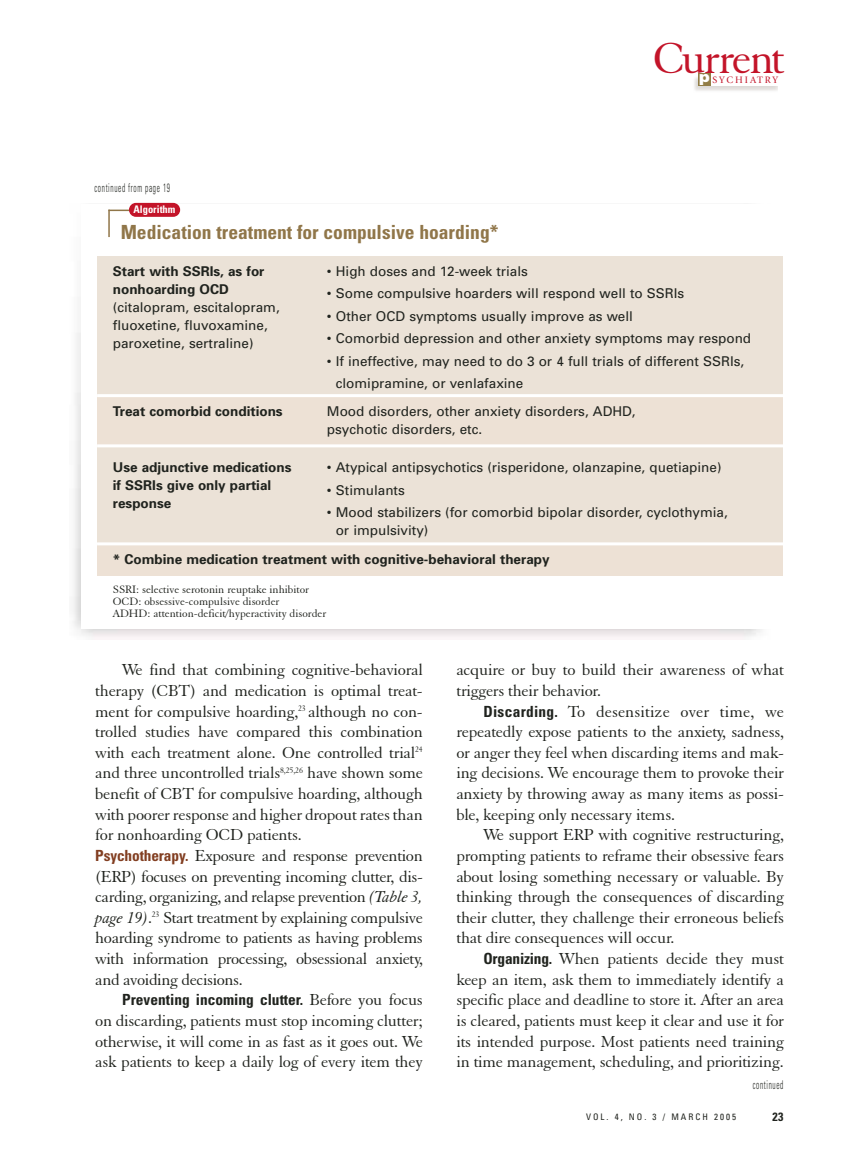
<style>
.page{position:relative;width:851px;height:1161px;background:#fff}
.page>*{position:absolute;margin:0;border:0;box-sizing:border-box;transform-origin:0 0}
.t1{font:47.1px "Elegant Garamond BT";letter-spacing:-.045em;color:#c31429}
.t2{font:700 condensed 19.5px "Univers";color:#907649}
.t3{font:17.25px/20.7px "Elegant Garamond BT";letter-spacing:-.015em;color:#20231e;text-align:justify}
.t4{font:700 condensed 15.3px "Univers";color:#20231e}
.t5{font:13.5px/18px "Univers";color:#20231e}
.t6{font:700 13.5px "Univers";color:#20231e}
.t7{font:300 condensed 12px "Univers";letter-spacing:.09em;color:#20231e;scale:.6 1}
.t8{font:700 condensed 12px "Univers";color:#20231e}
.t9{font:11.7px/12px "Elegant Garamond BT";color:#20231e}
.t10{font:700 condensed 10.5px "Univers";color:#fff}
.t11{font:9.75px "Giovanni";letter-spacing:.195em;color:#c31429}
.t12{font:condensed 9px "Univers";letter-spacing:.22em;color:#20231e}
.s1{font-family:"Arial";font-weight:900;font-size:15.15px;color:#fff}
.s2{font-family:"Univers";font-weight:700;font-stretch:condensed;font-size:15.3px;color:#823e21}
.s3{font-style:italic}
.s4{font-family:"Elegant Garamond BT";font-weight:400;font-stretch:normal;font-size:17.25px}
.s5{font-family:"Univers";font-weight:700;font-stretch:condensed;font-size:15.3px}
</style>
<div class="page">
<img style="left:694px;top:77px;width:83px;height:14px">
<div style="left:698px;top:73px;width:13px;height:13px;background:#927d46"></div>
<div style="left:711px;top:73px;width:70px;height:13px;background:#fff"></div>
<div style="left:97px;top:256px;width:685px;height:287px;background:#ebe2d7"></div>
<div style="left:129px;top:203px;width:51px;height:14px;background:#c31429;border-radius:7px"></div>
<hr style="left:108px;top:210px;width:2px;height:27px;background:#907649">
<svg style="left:108px;top:210px;width:21px;height:1px"></svg>
<hr style="left:97px;top:394px;width:700px;height:3px;background:#fff">
<div style="left:97px;top:544px;width:685px;height:32px;background:#ede1d5"></div>
<hr style="left:97px;top:542px;width:700px;height:3px;background:#fff">
<hr style="left:97px;top:444px;width:700px;height:3px;background:#fff">
<p class="t7" style="left:94px;top:183px;width:127px">continued from page 19</p>
<p class="t10" style="left:133px;top:206px;width:43px">Algorithm</p>
<p class="t2" style="left:121px;top:225px;width:379px">Medication treatment for compulsive hoarding*</p>
<h1 class="t1" style="left:653px;top:41px;width:133px">Current</h1>
<p class="t11" style="left:699px;top:76px;width:81px"><span class="s1">p</span>SYCHIATRY</p>
<p class="t6" style="left:113px;top:266px;width:153px">Start with SSRIs, as for</p>
<p class="t5" style="left:327px;top:263px;width:202px">• High doses and 12-week trials</p>
<p class="t6" style="left:113px;top:284px;width:117px">nonhoarding OCD</p>
<p class="t5" style="left:327px;top:286px;width:359px">• Some compulsive hoarders will respond well to SSRIs</p>
<p class="t5" style="left:113px;top:299px;width:168px">(citalopram, escitalopram,</p>
<p class="t5" style="left:327px;top:308px;width:307px">• Other OCD symptoms usually improve as well</p>
<p class="t5" style="left:113px;top:317px;width:156px">fluoxetine, fluvoxamine,</p>
<p class="t5" style="left:327px;top:331px;width:425px">• Comorbid depression and other anxiety symptoms may respond</p>
<p class="t5" style="left:113px;top:335px;width:142px">paroxetine, sertraline)</p>
<p class="t5" style="left:336px;top:351px;width:410px;line-height:22.5px;text-indent:-9px">• If ineffective, may need to do 3 or 4 full trials of different SSRIs, clomipramine, or venlafaxine</p>
<p class="t6" style="left:113px;top:407px;width:171px">Treat comorbid conditions</p>
<p class="t5" style="left:327px;top:404px;width:310px">Mood disorders, other anxiety disorders, ADHD, psychotic disorders, etc.</p>
<p class="t6" style="left:113px;top:462px;width:180px">Use adjunctive medications</p>
<p class="t5" style="left:327px;top:460px;width:396px">• Atypical antipsychotics (risperidone, olanzapine, quetiapine)</p>
<p class="t6" style="left:113px;top:480px;width:160px">if SSRIs give only partial</p>
<p class="t5" style="left:327px;top:482px;width:79px">• Stimulants</p>
<p class="t6" style="left:113px;top:498px;width:60px">response</p>
<p class="t5" style="left:336px;top:505px;width:393px;text-indent:-9px">• Mood stabilizers (for comorbid bipolar disorder, cyclothymia, or impulsivity)</p>
<p class="t6" style="left:113px;top:554px;width:438px">* Combine medication treatment with cognitive-behavioral therapy</p>
<p class="t9" style="left:113px;top:585px;width:215px">SSRI: selective serotonin reuptake inhibitor<br>OCD: obsessive-compulsive disorder<br>ADHD: attention-deficit/hyperactivity disorder</p>
<p class="t3" style="left:95px;top:661px;width:329px;text-align:left;text-indent:27px">We find that combining cognitive-behavioral therapy (CBT) and medication is optimal treat&shy;ment for compulsive hoarding,<sup>23</sup> although no con&shy;trolled studies have compared this combination with each treatment alone. One controlled trial<sup>24 </sup>and three uncontrolled trials<sup>8,25,26</sup> have shown some benefit of CBT for compulsive hoarding, although with poorer response and higher dropout rates than for nonhoarding OCD patients.<br><span class="s2">Psychotherapy.</span> Exposure and response prevention (ERP) focuses on preventing incoming clutter, dis&shy;carding, organizing, and relapse prevention <span class="s3">(Table 3, page 19)</span>.<sup>23</sup> Start treatment by explaining compulsive hoarding syndrome to patients as having problems with information processing, obsessional anxiety, and avoiding decisions.</p>
<p class="t4" style="left:122px;top:994px;width:302px">Preventing incoming clutter. <span class="s4">Before you focus</span></p>
<p class="t3" style="left:95px;top:1012px;width:329px">on discarding, patients must stop incoming clutter; otherwise, it will come in as fast as it goes out. We ask patients to keep a daily log of every item they</p>
<p class="t3" style="left:456px;top:661px;width:329px">acquire or buy to build their awareness of what triggers their behavior.</p>
<p class="t3" style="left:456px;top:702px;width:329px;text-indent:27px"><span class="s5">Discarding.</span> To desensitize over time, we repeatedly expose patients to the anxiety, sadness, or anger they feel when discarding items and mak&shy;ing decisions. We encourage them to provoke their anxiety by throwing away as many items as possi&shy;ble, keeping only necessary items.</p>
<p class="t3" style="left:456px;top:826px;width:329px;text-indent:27px">We support ERP with cognitive restructuring, prompting patients to reframe their obsessive fears about losing something necessary or valuable. By thinking through the consequences of discarding their clutter, they challenge their erroneous beliefs that dire consequences will occur.</p>
<p class="t3" style="left:456px;top:950px;width:329px;text-indent:27px"><span class="s5">Organizing.</span> When patients decide they must keep an item, ask them to immediately identify a specific place and deadline to store it. After an area is cleared, patients must keep it clear and use it for its intended purpose. Most patients need training in time management, scheduling, and prioritizing.</p>
<p class="t7" style="left:752px;top:1080px;width:53px">continued</p>
<p class="t12" style="left:586px;top:1114px;width:152px">VOL. 4, NO. 3 / MARCH 2005</p>
<p class="t8" style="left:772px;top:1112px;width:12px">23</p>
</div>
